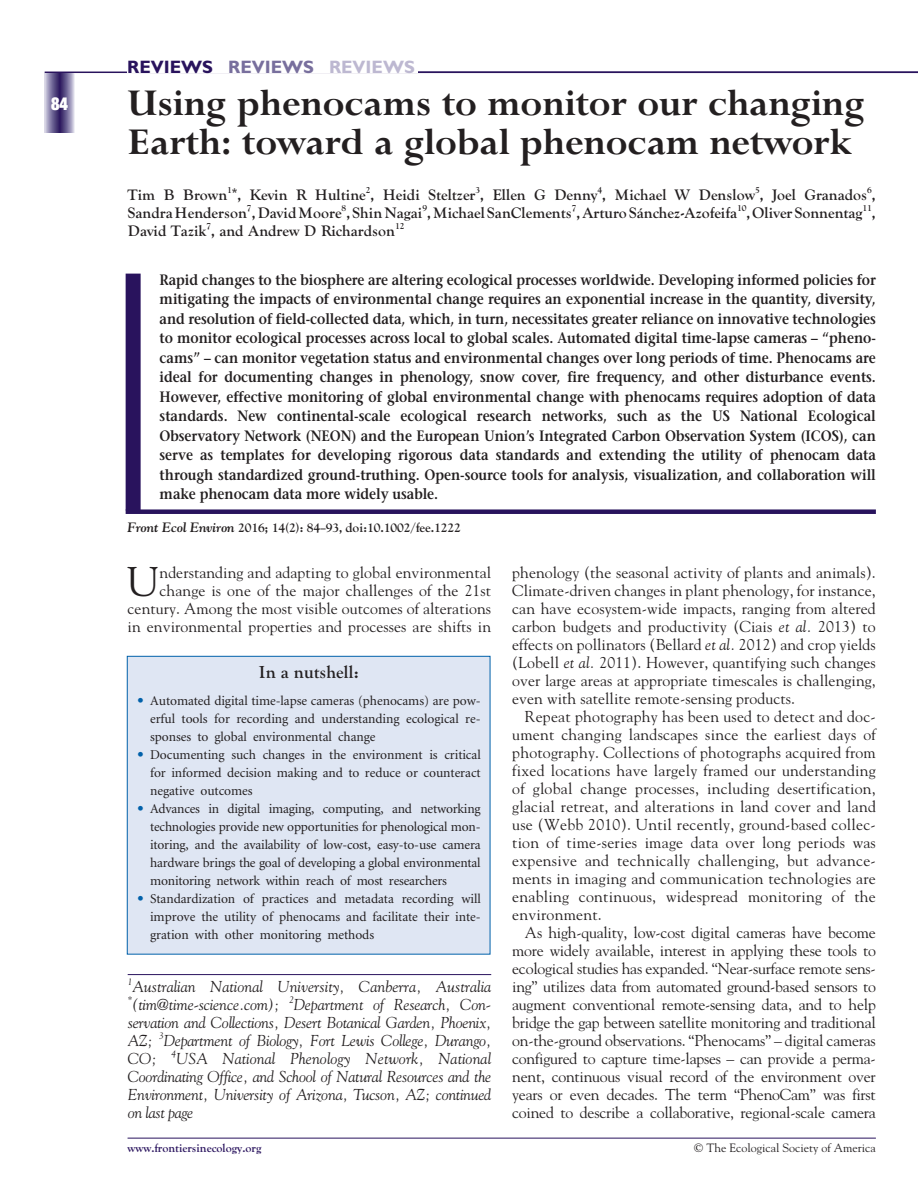
<style>
.page{position:relative;width:918px;height:1188px;background:#fff}
.page>*{position:absolute;margin:0;border:0;box-sizing:border-box;transform-origin:0 0}
.t1{font:700 42px/39px "Lapidary 333 BT";color:#231f20}
.t2{font:41.25px "Goudy";color:#231f20}
.t3{font:700 18px "Gill Sans";color:#29135d}
.t4{font:700 18px "Goudy";color:#231f20}
.t5{font:900 expanded 18px "Helvetica Neue";color:#fff;scale:.9 1}
.t6{font:15.75px/18px "Goudy";letter-spacing:.005em;color:#231f20;text-align:justify}
.t7{font:italic 15.75px/18px "Goudy";letter-spacing:-.015em;color:#231f20;text-align:justify}
.t8{font:700 15.75px/18px "Goudy";color:#231f20}
.t9{font:italic 15.75px "Goudy";letter-spacing:.005em;color:#231f20}
.t10{font:600 15px/19.5px "Stone Serif";letter-spacing:-.005em;color:#231f20;text-align:justify;scale:.9 1}
.t11{font:13.5px/18px "Minion";letter-spacing:-.005em;color:#231f20;text-align:justify}
.t12{font:700 13.5px "Goudy";letter-spacing:-.005em;color:#231f20}
.t13{font:12px "Goudy";color:#231f20}
.t14{font:700 12px "Goudy";color:#29135d}
.t15{font:italic 9.45px "Goudy";color:#231f20}
.t16{font:700 9.45px "Goudy";color:#231f20}
.s1{color:#786f9d}
.s2{color:#bdb8d1}
.s3{font-style:italic}
.s4{font-family:"Goudy";color:#0161aa}
</style>
<div class="page">
<hr style="left:45px;top:72px;width:873px;height:1px;background:#29135d">
<hr style="left:128px;top:1138px;width:748px;height:1px;background:#29135d">
<svg style="left:45px;top:73px;width:29px;height:60px"></svg>
<div style="left:126px;top:274px;width:15px;height:236px;background:#29135d"></div>
<div style="left:126px;top:509px;width:750px;height:5px;background:#29135d"></div>
<div style="left:127px;top:44px;width:291px;height:29px;background:#fff"></div>
<hr style="left:128px;top:974px;width:363px;height:1px;background:#29135d">
<div style="left:127px;top:656px;width:363px;height:298px;background:#dfe6f3"></div>
<div style="left:127px;top:656px;width:363px;height:299px;border:1px solid #0161aa"></div>
<p class="t5" style="left:51px;top:97px;width:20px">84</p>
<p class="t3" style="left:127px;top:61px;width:289px">REVIEWS <span class="s1">REVIEWS</span> <span class="s2">REVIEWS</span></p>
<h1 class="t1" style="left:128px;top:88px;width:739px">Using phenocams to monitor our changing<br>Earth: toward a global phenocam network</h1>
<p class="t8" style="left:128px;top:187px;width:750px">Tim B Brown<sup>1</sup> *, Kevin R Hultine <sup>2</sup>, Heidi Steltzer , Ellen G Denny , Michael W Denslow , Joel Granados ,</p>
<p class="t16" style="left:476px;top:186px;width:6px">3</p>
<p class="t16" style="left:598px;top:186px;width:6px">4</p>
<p class="t16" style="left:755px;top:186px;width:6px">5</p>
<p class="t16" style="left:867px;top:186px;width:6px">6</p>
<p class="t8" style="left:128px;top:205px;width:750px">Sandra Henderson<sup>7</sup> , David Moore <sup>8</sup> , Shin Nagai <sup>9</sup> , Michael SanClements <sup>7</sup> , Arturo Sánchez-Azofeifa <sup>10</sup> , Oliver Sonnentag <sup>11</sup> ,<br>David Tazik<sup>7</sup> , and Andrew D Richardson <sup>12</sup></p>
<p class="t10" style="left:160px;top:271px;width:797px">Rapid changes to the biosphere are altering ecological processes worldwide. Developing informed policies for mitigating the impacts of environmental change requires an exponential increase in the quantity, diversity, and resolution of field- collected data, which, in turn, necessitates greater reliance on innovative technologies to monitor ecological processes across local to global scales. Automated digital time- lapse cameras – “pheno&shy;cams” – can monitor vegetation status and environmental changes over long periods of time. Phenocams are ideal for documenting changes in phenology, snow cover, fire frequency, and other disturbance events.<br>However, effective monitoring of global environmental change with phenocams requires adoption of data standards. New continental- scale ecological research networks, such as the US National Ecological Observatory Network ( NEON ) and the European Union ’ s Integrated Carbon Observation System ( ICOS ), can serve as templates for developing rigorous data standards and extending the utility of phenocam data through standardized ground- truthing. Open- source tools for analysis, visualization, and collaboration will make phenocam data more widely usable.</p>
<p class="t12" style="left:128px;top:522px;width:335px"><span class="s3">Front Ecol Environ</span> 2016; 14(2): 84–93, doi:10.1002/fee.1222</p>
<p class="t6" style="left:128px;top:565px;width:365px;text-align:right">nderstanding and adapting to global environmental change is one of the major challenges of the 21st century. Among the most visible outcomes of alterations in environmental properties and processes are shifts in</p>
<p class="t6" style="left:512px;top:565px;width:365px">phenology (the seasonal activity of plants and animals).<br>Climate- driven changes in plant phenology, for instance, can have ecosystem- wide impacts, ranging from altered carbon budgets and productivity (Ciais <span class="s3">et al.</span> 2013 ) to effects on pollinators (Bellard <span class="s3">et al.</span> 2012 ) and crop yields (Lobell <span class="s3">et al.</span> 2011 ). However, quantifying such changes over large areas at appropriate timescales is challenging, even with satellite remote- sensing products.</p>
<p class="t6" style="left:512px;top:709px;width:365px;text-indent:13px">Repeat photography has been used to detect and doc&shy;ument changing landscapes since the earliest days of photography. Collections of photographs acquired from fixed locations have largely framed our understanding of global change processes, including desertification, glacial retreat, and alterations in land cover and land use (Webb 2010 ). Until recently, ground- based collec&shy;tion of time- series image data over long periods was expensive and technically challenging, but advance&shy;ments in imaging and communication technologies are enabling continuous, widespread monitoring of the environment.</p>
<p class="t6" style="left:512px;top:925px;width:365px;text-indent:13px">As high- quality, low- cost digital cameras have become more widely available, interest in applying these tools to ecological studies has expanded. “Near- surface remote sens&shy;ing” utilizes data from automated ground- based sensors to augment conventional remote- sensing data, and to help bridge the gap between satellite monitoring and traditional on- the- ground observations. “Phenocams” – digital cameras configured to capture time- lapses – can provide a perma&shy;nent, continuous visual record of the environment over years or even decades. The term “PhenoCam” was first coined to describe a collaborative, regional- scale camera</p>
<h2 class="t2" style="left:127px;top:565px;width:34px">U</h2>
<p class="t4" style="left:258px;top:664px;width:102px">In a nutshell:</p>
<p class="t11" style="left:150px;top:693px;width:332px;text-indent:-13px"><span class="s4">•</span> Automated digital time-lapse cameras (phenocams) are pow&shy;erful tools for recording and understanding ecological re&shy;sponses to global environmental change</p>
<p class="t11" style="left:150px;top:747px;width:332px;text-indent:-13px"><span class="s4">•</span> Documenting such changes in the environment is critical for informed decision making and to reduce or counteract negative outcomes</p>
<p class="t11" style="left:150px;top:801px;width:332px;text-indent:-13px"><span class="s4">•</span> Advances in digital imaging, computing, and networking technologies provide new opportunities for phenological mon&shy;itoring, and the availability of low-cost, easy-to-use camera hardware brings the goal of developing a global environmental monitoring network within reach of most researchers</p>
<p class="t11" style="left:150px;top:891px;width:332px;text-indent:-13px"><span class="s4">•</span> Standardization of practices and metadata recording will improve the utility of phenocams and facilitate their inte&shy;gration with other monitoring methods</p>
<p class="t15" style="left:128px;top:978px;width:6px">1</p>
<p class="t9" style="left:132px;top:980px;width:360px">Australian National University , Canberra , Australia</p>
<p class="t15" style="left:128px;top:996px;width:6px">*</p>
<p class="t7" style="left:132px;top:997px;width:149px">(tim@time- science.com) ;</p>
<p class="t15" style="left:289px;top:996px;width:6px">2</p>
<p class="t7" style="left:128px;top:997px;width:365px;text-indent:166px">Department of Research , Con&shy;servation and Collections , Desert Botanical Garden , Phoenix , AZ ;</p>
<p class="t15" style="left:159px;top:1032px;width:6px">3</p>
<p class="t7" style="left:164px;top:1033px;width:329px">Department of Biology , Fort Lewis College , Durango ,</p>
<p class="t7" style="left:128px;top:1051px;width:30px">CO ;</p>
<p class="t15" style="left:171px;top:1050px;width:6px">4</p>
<p class="t7" style="left:128px;top:1051px;width:365px;text-indent:48px">USA National Phenology Network , National Coordinating Office, and School of Natural Resources and the Environment , University of Arizona , Tucson , AZ ; continued on last page</p>
<p class="t14" style="left:128px;top:1143px;width:135px">www.frontiersinecology.org</p>
<p class="t13" style="left:694px;top:1143px;width:183px">© The Ecological Society of America</p>
</div>
